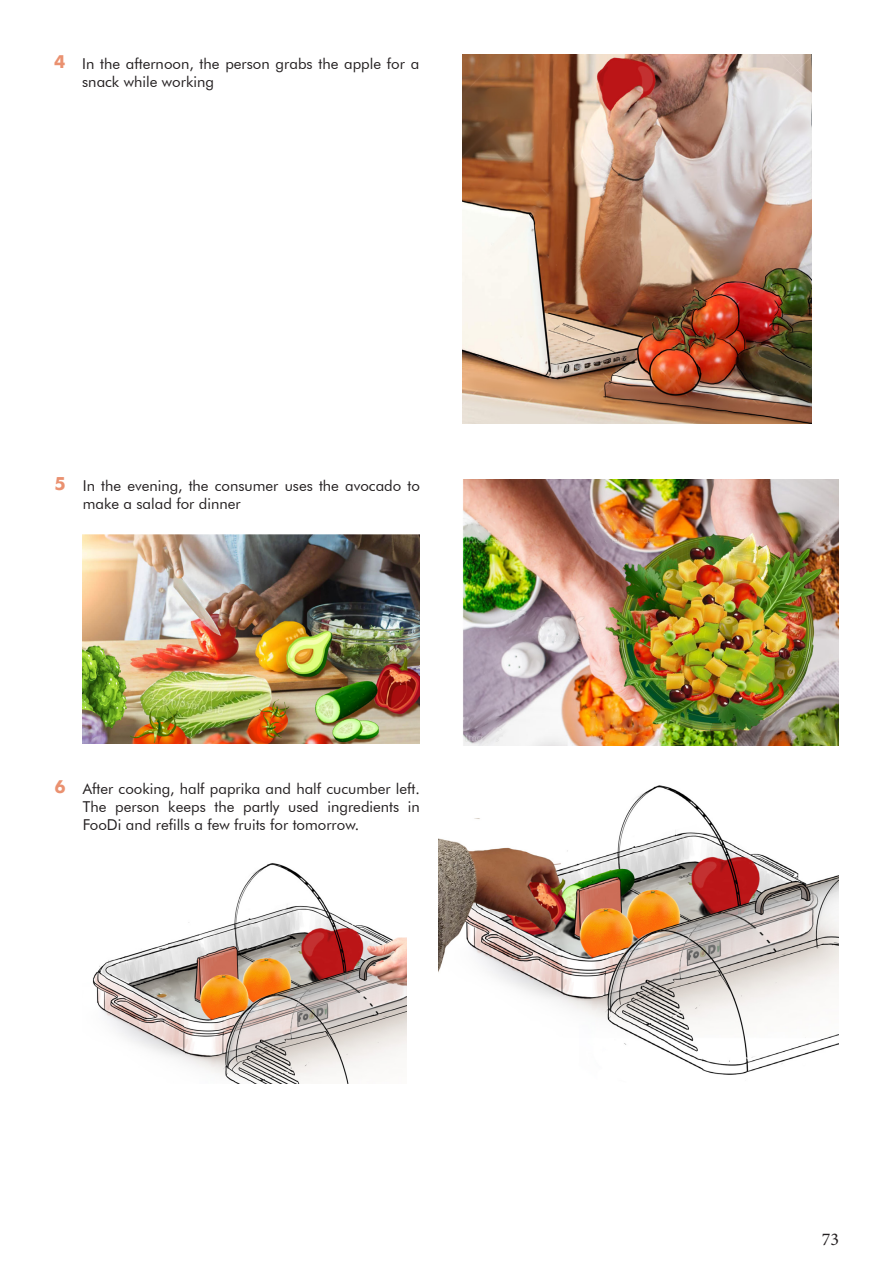
<style>
.page{position:relative;width:893px;height:1263px;background:#fff}
.page>*{position:absolute;margin:0;border:0;box-sizing:border-box;transform-origin:0 0}
.t1{font:700 18px "Futura";color:#ea9170}
.t2{font:18px "Minion Pro";color:#231f20}
.t3{font:15px/18px "Futura BT";color:#231f20}
</style>
<div class="page">
<img style="left:462px;top:54px;width:349px;height:369px">
<img style="left:83px;top:535px;width:337px;height:208px">
<img style="left:462px;top:480px;width:376px;height:266px">
<img style="left:92px;top:863px;width:315px;height:220px">
<img style="left:439px;top:785px;width:399px;height:290px">
<p class="t1" style="left:54px;top:48px;width:13px">4</p>
<p class="t3" style="left:82px;top:55px;width:339px">In the afternoon, the person grabs the apple for a snack while working</p>
<p class="t1" style="left:55px;top:470px;width:13px">5</p>
<p class="t3" style="left:83px;top:477px;width:339px">In the evening, the consumer uses the avocado to make a salad for dinner</p>
<p class="t1" style="left:55px;top:773px;width:13px">6</p>
<p class="t3" style="left:83px;top:779px;width:339px;text-align:justify">After cooking, half paprika and half cucumber left.<br>The person keeps the partly used ingredients in FooDi and refills a few fruits for tomorrow.</p>
<p class="t2" style="left:822px;top:1227px;width:19px">73</p>
</div>
